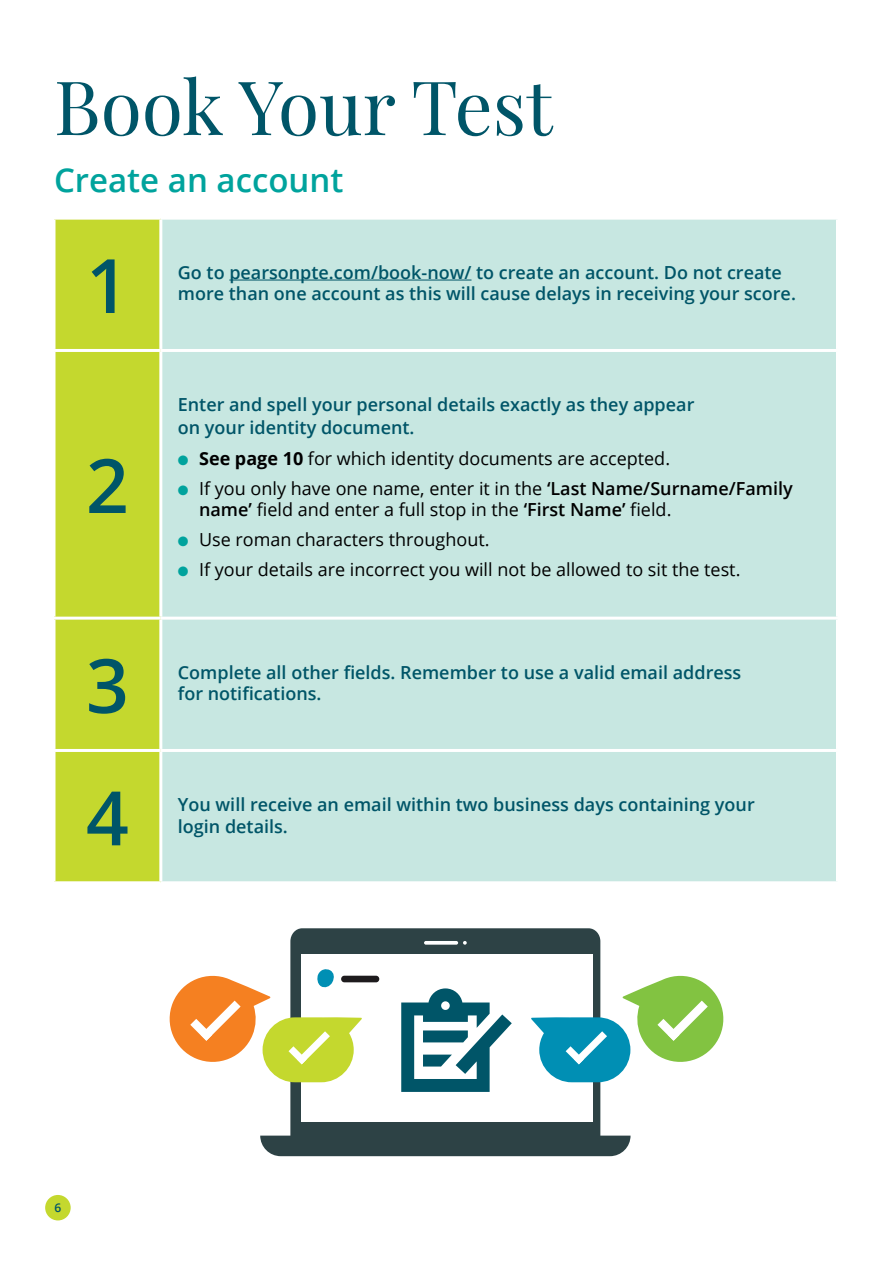
<style>
.page{position:relative;width:893px;height:1263px;background:#fff}
.page>*{position:absolute;margin:0;border:0;box-sizing:border-box;transform-origin:0 0}
.t1{font:75px "Playfair Display";color:#005568}
.t2{font:600 75px "Open Sans";color:#005568}
.t3{font:600 33px "Open Sans";color:#00a39d}
.t4{font:600 18px/21.6px "Open Sans";color:#005568}
.t5{font:18px/21.6px "Open Sans";color:#000}
.t6{font:600 12px "Open Sans";color:#005568}
.s1{color:#00a39d}
.s2{font-weight:700}
.s3{font-weight:600}
</style>
<div class="page">
<div style="left:45px;top:1195px;width:26px;height:25px;background:#c4d82e;border-radius:50%"></div>
<div style="left:56px;top:220px;width:103px;height:661px;background:#c4d82e"></div>
<div style="left:162px;top:220px;width:674px;height:661px;background:#c7e7e1"></div>
<svg style="left:55px;top:220px;width:1px;height:129px"></svg>
<hr style="left:52px;top:349px;width:109px;height:3px;background:#fff">
<svg style="left:54px;top:352px;width:2px;height:265px"></svg>
<hr style="left:161px;top:349px;width:678px;height:3px;background:#fff">
<hr style="left:52px;top:617px;width:109px;height:3px;background:#fff">
<svg style="left:55px;top:620px;width:1px;height:129px"></svg>
<hr style="left:161px;top:617px;width:678px;height:3px;background:#fff">
<hr style="left:52px;top:749px;width:109px;height:3px;background:#fff">
<svg style="left:55px;top:752px;width:1px;height:129px"></svg>
<hr style="left:161px;top:749px;width:678px;height:3px;background:#fff">
<hr style="left:229px;top:280px;width:242px;height:1px;background:#005568">
<div style="left:290px;top:928px;width:310px;height:207px;background:#2d4245"></div>
<div style="left:260px;top:1135px;width:370px;height:21px;background:#2d4245"></div>
<div style="left:301px;top:954px;width:291px;height:168px;background:#fff"></div>
<svg style="left:424px;top:941px;width:34px;height:4px"></svg>
<svg style="left:463px;top:941px;width:4px;height:4px"></svg>
<div style="left:341px;top:976px;width:38px;height:6px;background:#1e1b1d;border-radius:3px"></div>
<svg style="left:401px;top:988px;width:111px;height:104px"></svg>
<svg style="left:169px;top:968px;width:193px;height:114px"></svg>
<svg style="left:531px;top:970px;width:193px;height:112px"></svg>
<h1 class="t1" style="left:54px;top:60px;width:500px">Book Your Test</h1>
<h2 class="t3" style="left:54px;top:157px;width:291px">Create an account</h2>
<h1 class="t2" style="left:86px;top:234px;width:44px">1</h1>
<p class="t4" style="left:178px;top:261px;width:620px">Go to pearsonpte.com/book-now/ to create an account. Do not create more than one account as this will cause delays in receiving your score.</p>
<h1 class="t2" style="left:86px;top:434px;width:44px">2</h1>
<p class="t4" style="left:178px;top:392px;width:518px;line-height:23.4px">Enter and spell your personal details exactly as they appear on your identity document.</p>
<p class="t5" style="left:178px;top:447px;width:494px"><span class="s1">●</span> <span class="s2">See page 10</span> for which identity documents are accepted.</p>
<p class="t5" style="left:199px;top:477px;width:595px;text-indent:-21px"><span class="s1">●</span> If you only have one name, enter it in the <span class="s3">‘Last Name/Surname/Family name’</span> field and enter a full stop in the <span class="s3">‘First Name’</span> field.</p>
<p class="t5" style="left:178px;top:528px;width:313px"><span class="s1">●</span> Use roman characters throughout.</p>
<p class="t5" style="left:178px;top:559px;width:564px"><span class="s1">●</span> If your details are incorrect you will not be allowed to sit the test.</p>
<h1 class="t2" style="left:86px;top:634px;width:44px">3</h1>
<p class="t4" style="left:178px;top:661px;width:565px">Complete all other fields. Remember to use a valid email address for notifications.</p>
<h1 class="t2" style="left:86px;top:767px;width:44px">4</h1>
<p class="t4" style="left:178px;top:793px;width:578px">You will receive an email within two business days containing your login details.</p>
<p class="t6" style="left:54px;top:1199px;width:8px">6</p>
</div>
